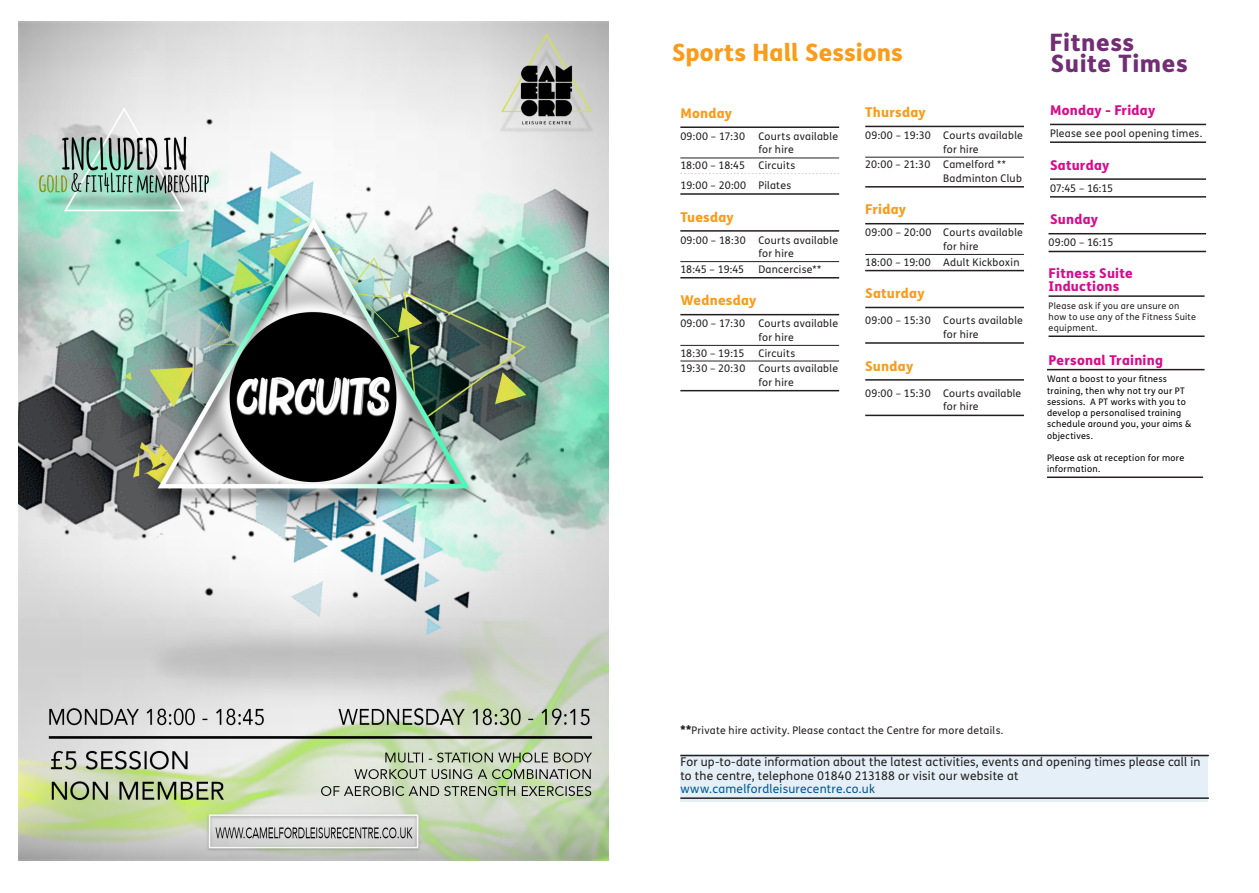
<style>
.page{position:relative;width:1259px;height:893px;background:#fff}
.page>*{position:absolute;margin:0;border:0;box-sizing:border-box;transform-origin:0 0}
.t1{font:800 24px "FS Me Pro";color:#f89c1c}
.t2{font:800 24px/21px "FS Me Pro";letter-spacing:.02em;color:#712e74}
.Daily_-_Header_-_bas{font:800 13.5px "FS Me Pro";letter-spacing:.015em;color:#f89c1c}
.Daily_-_Header_-_bas-2{font:800 13.5px "FS Me Pro";letter-spacing:.015em;color:#d70c8c}
.Daily_-_text_-_notes{font:800 13.5px/13.5px "FS Me Pro";letter-spacing:.015em;color:#d70c8c}
.Activity_Copy_-_Note{font:800 13.5px "FS Me Pro";letter-spacing:.015em;color:#d70c8c}
.Daily_text_-_underli{font:12px/13.5px "FS Me Pro";letter-spacing:.015em;color:#231f20}
.Daily_text_-_underli-2{font:10.5px/13.5px "FS Me Pro";letter-spacing:.025em;color:#231f20}
.Daily_text_-_basic{font:10.5px/13.5px "FS Me Pro";letter-spacing:.025em;color:#231f20}
.Daily_-_text_-_notes-2{font:10.5px/13.5px "FS Me Pro";letter-spacing:.025em;color:#231f20}
.Daily_text_-_dashed{font:10.5px "FS Me Pro";letter-spacing:.025em;color:#231f20}
.Daily_-_text_-_notes-3{font:9px/11.2px "FS Me Pro";letter-spacing:.03em;color:#000}
.Daily_-_text_-_notes-4{font:9px/11.2px "FS Me Pro";letter-spacing:.03em;color:#231f20}
.s1{font-weight:800;font-size:12px}
.s2{color:#015a92}
</style>
<div class="page">
<div style="left:680px;top:754px;width:527px;height:47px;background:#e4eff8"></div>
<hr style="left:680px;top:755px;width:528px;height:1px;background:#231f20">
<hr style="left:680px;top:797px;width:528px;height:2px;background:#231f20">
<hr style="left:680px;top:126px;width:159px;height:2px;background:#231f20">
<hr style="left:680px;top:158px;width:159px;height:1px;background:#231f20">
<svg style="left:680px;top:173px;width:159px;height:1px"></svg>
<hr style="left:680px;top:193px;width:159px;height:2px;background:#231f20">
<hr style="left:680px;top:230px;width:159px;height:2px;background:#231f20">
<hr style="left:680px;top:261px;width:159px;height:1px;background:#231f20">
<hr style="left:680px;top:277px;width:159px;height:1px;background:#231f20">
<hr style="left:680px;top:314px;width:159px;height:1px;background:#231f20">
<hr style="left:680px;top:345px;width:159px;height:1px;background:#231f20">
<hr style="left:680px;top:361px;width:159px;height:1px;background:#231f20">
<hr style="left:680px;top:390px;width:159px;height:1px;background:#231f20">
<hr style="left:1050px;top:124px;width:156px;height:1px;background:#231f20">
<hr style="left:1050px;top:141px;width:156px;height:2px;background:#231f20">
<hr style="left:1050px;top:178px;width:156px;height:2px;background:#231f20">
<hr style="left:1050px;top:196px;width:156px;height:2px;background:#231f20">
<hr style="left:1048px;top:233px;width:158px;height:1px;background:#231f20">
<hr style="left:1048px;top:251px;width:158px;height:1px;background:#231f20">
<hr style="left:1048px;top:295px;width:156px;height:2px;background:#231f20">
<hr style="left:1048px;top:335px;width:156px;height:2px;background:#231f20">
<hr style="left:1047px;top:369px;width:157px;height:1px;background:#231f20">
<hr style="left:1047px;top:476px;width:156px;height:2px;background:#231f20">
<hr style="left:865px;top:126px;width:159px;height:1px;background:#231f20">
<hr style="left:865px;top:157px;width:159px;height:1px;background:#231f20">
<hr style="left:865px;top:186px;width:159px;height:2px;background:#231f20">
<hr style="left:865px;top:223px;width:159px;height:1px;background:#231f20">
<hr style="left:865px;top:254px;width:159px;height:1px;background:#231f20">
<hr style="left:865px;top:270px;width:159px;height:1px;background:#231f20">
<hr style="left:865px;top:307px;width:159px;height:1px;background:#231f20">
<hr style="left:865px;top:342px;width:159px;height:2px;background:#231f20">
<hr style="left:865px;top:379px;width:159px;height:2px;background:#231f20">
<hr style="left:865px;top:415px;width:159px;height:1px;background:#231f20">
<img style="left:18px;top:21px;width:591px;height:839px">
<p class="t1" style="left:672px;top:33px;width:232px">Sports Hall Sessions</p>
<p class="Daily_-_Header_-_bas" style="left:680px;top:102px;width:53px">Monday</p>
<p class="Daily_text_-_basic" style="left:758px;top:129px;width:81px;text-indent:-78px">09:00 – 17:30 Courts available for hire</p>
<p class="Daily_text_-_dashed" style="left:680px;top:158px;width:66px">18:00 – 18:45</p>
<p class="Daily_text_-_dashed" style="left:758px;top:158px;width:38px">Circuits</p>
<p class="Daily_-_text_-_notes-2" style="left:680px;top:178px;width:112px">19:00 – 20:00 Pilates</p>
<p class="Daily_-_Header_-_bas" style="left:680px;top:206px;width:55px">Tuesday</p>
<p class="Daily_text_-_basic" style="left:758px;top:233px;width:81px;text-indent:-78px">09:00 – 18:30 Courts available for hire</p>
<p class="Daily_text_-_underli-2" style="left:680px;top:262px;width:65px">18:45 – 19:45</p>
<p class="Daily_text_-_underli-2" style="left:758px;top:262px;width:64px">Dancercise**</p>
<p class="Daily_-_Header_-_bas" style="left:680px;top:290px;width:78px">Wednesday</p>
<p class="Daily_text_-_basic" style="left:758px;top:317px;width:81px;text-indent:-78px">09:00 – 17:30 Courts available for hire</p>
<p class="Daily_text_-_basic" style="left:680px;top:346px;width:66px">18:30 – 19:15</p>
<p class="Daily_text_-_basic" style="left:758px;top:346px;width:38px">Circuits</p>
<p class="Daily_text_-_underli-2" style="left:758px;top:361px;width:81px;text-indent:-78px">19:30 – 20:30 Courts available for hire</p>
<p class="Daily_-_Header_-_bas" style="left:865px;top:102px;width:62px">Thursday</p>
<p class="Daily_text_-_basic" style="left:943px;top:129px;width:81px;text-indent:-78px">09:00 – 19:30 Courts available for hire</p>
<p class="Daily_text_-_underli-2" style="left:943px;top:158px;width:80px;text-indent:-78px">20:00 – 21:30 Camelford **<br>Badminton Club</p>
<p class="Daily_-_Header_-_bas" style="left:865px;top:199px;width:42px">Friday</p>
<p class="Daily_text_-_basic" style="left:943px;top:226px;width:81px;text-indent:-78px">09:00 – 20:00 Courts available for hire</p>
<p class="Daily_text_-_underli-2" style="left:865px;top:255px;width:156px">18:00 – 19:00 Adult Kickboxin</p>
<p class="Daily_-_Header_-_bas" style="left:865px;top:283px;width:61px">Saturday</p>
<p class="Daily_-_text_-_notes-2" style="left:943px;top:314px;width:81px;text-indent:-78px">09:00 – 15:30 Courts available for hire</p>
<p class="Daily_-_Header_-_bas" style="left:865px;top:355px;width:50px">Sunday</p>
<p class="Daily_-_text_-_notes-2" style="left:943px;top:386px;width:80px;text-indent:-78px">09:00 – 15:30 Courts available for hire</p>
<p class="t2" style="left:1049px;top:31px;width:140px">Fitness<br>Suite Times</p>
<p class="Daily_-_Header_-_bas-2" style="left:1050px;top:100px;width:107px">Monday - Friday</p>
<p class="Daily_text_-_underli-2" style="left:1050px;top:127px;width:154px">Please see pool opening times.</p>
<p class="Daily_-_Header_-_bas-2" style="left:1050px;top:154px;width:61px">Saturday</p>
<p class="Daily_text_-_underli-2" style="left:1050px;top:181px;width:65px">07:45 – 16:15</p>
<p class="Daily_-_Header_-_bas-2" style="left:1050px;top:209px;width:50px">Sunday</p>
<p class="Daily_text_-_underli-2" style="left:1048px;top:236px;width:66px">09:00 – 16:15</p>
<p class="Daily_-_text_-_notes" style="left:1048px;top:265px;width:86px">Fitness Suite<br>Inductions</p>
<p class="Daily_-_text_-_notes-4" style="left:1048px;top:300px;width:149px">Please ask if you are unsure on how to use any of the Fitness Suite equipment.</p>
<p class="Activity_Copy_-_Note" style="left:1048px;top:349px;width:116px">Personal Training</p>
<p class="Daily_-_text_-_notes-3" style="left:1047px;top:373px;width:146px">Want a boost to your fitness training, then why not try our PT sessions. A PT works with you to develop a personalised training schedule around you, your aims &amp; objectives.</p>
<p class="Daily_-_text_-_notes-3" style="left:1047px;top:452px;width:139px">Please ask at reception for more information.</p>
<p class="Daily_text_-_underli-2" style="left:680px;top:723px;width:324px"><span class="s1">**</span>Private hire activity. Please contact the Centre for more details.</p>
<p class="Daily_text_-_underli" style="left:680px;top:755px;width:521px">For up-to-date information about the latest activities, events and opening times please call in to the centre, telephone 01840 213188 or visit our website at <span class="s2">www.camelfordleisurecentre.co.uk</span></p>
</div>
